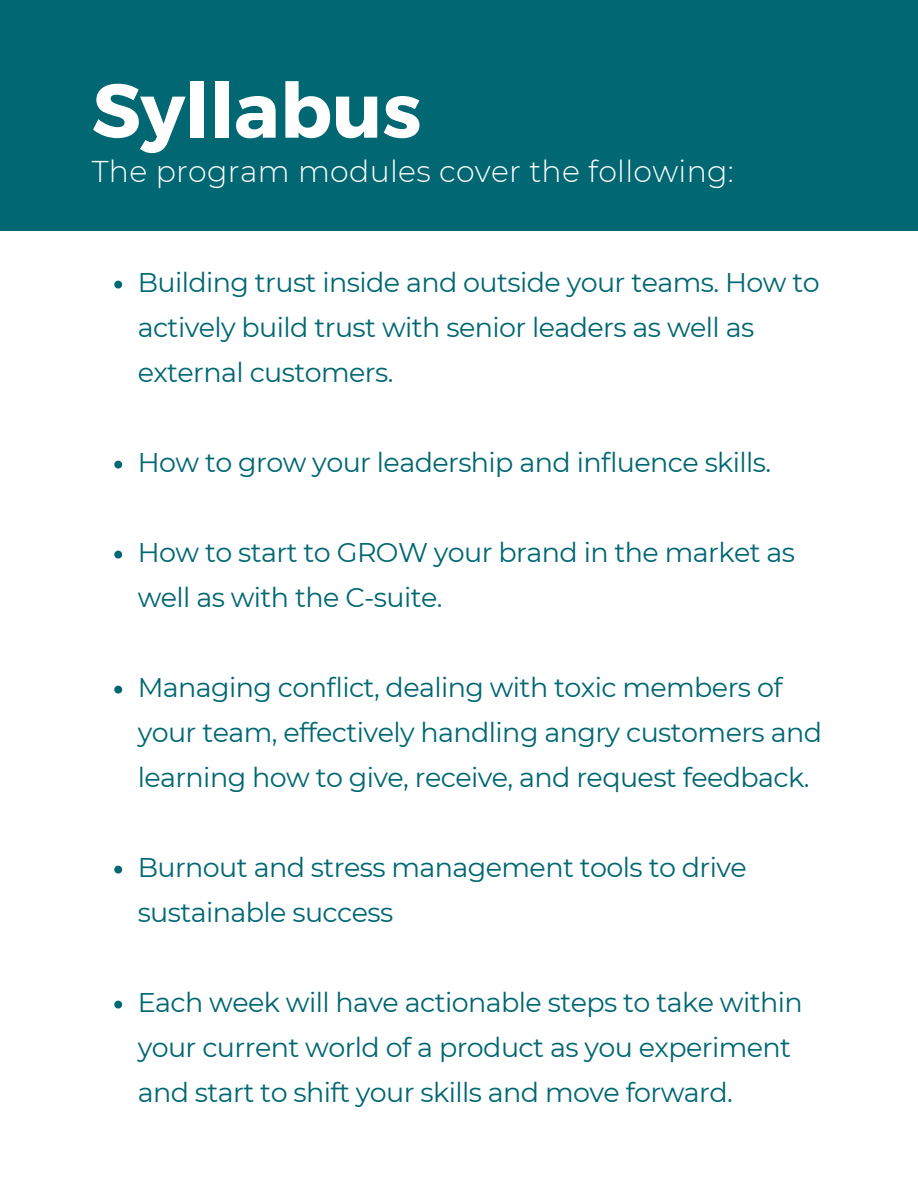
<style>
.page{position:relative;width:918px;height:1188px;background:#fff}
.page>*{position:absolute;margin:0;border:0;box-sizing:border-box;transform-origin:0 0}
.t1{font:700 76.2px "Montserrat";color:#fff}
.t2{font:300 30px "Montserrat";letter-spacing:.01em;color:#fff}
.t3{font:27px/45px "Montserrat";letter-spacing:-.02em;color:#016772}
</style>
<div class="page">
<svg style="left:114px;top:281px;width:8px;height:8px"></svg>
<svg style="left:114px;top:461px;width:8px;height:8px"></svg>
<svg style="left:114px;top:551px;width:8px;height:8px"></svg>
<svg style="left:114px;top:686px;width:8px;height:8px"></svg>
<svg style="left:114px;top:866px;width:8px;height:8px"></svg>
<svg style="left:114px;top:1001px;width:8px;height:8px"></svg>
<div style="left:0;top:0;width:918px;height:231px;background:#016772"></div>
<p class="t1" style="left:92px;top:61px;width:331px">Syllabus</p>
<p class="t2" style="left:92px;top:153px;width:644px">The program modules cover the following:</p>
<h1 class="t3" style="left:138px;top:260px;width:683px">Building trust inside and outside your teams. How to actively build trust with senior leaders as well as external customers.</h1>
<h2 class="t3" style="left:138px;top:440px;width:635px">How to grow your leadership and influence skills.</h2>
<p class="t3" style="left:138px;top:530px;width:659px">How to start to GROW your brand in the market as well as with the C-suite.</p>
<p class="t3" style="left:138px;top:665px;width:686px">Managing conflict, dealing with toxic members of your team, effectively handling angry customers and learning how to give, receive, and request feedback.</p>
<p class="t3" style="left:138px;top:845px;width:611px">Burnout and stress management tools to drive sustainable success</p>
<p class="t3" style="left:138px;top:980px;width:667px">Each week will have actionable steps to take within your current world of a product as you experiment and start to shift your skills and move forward.</p>
</div>
